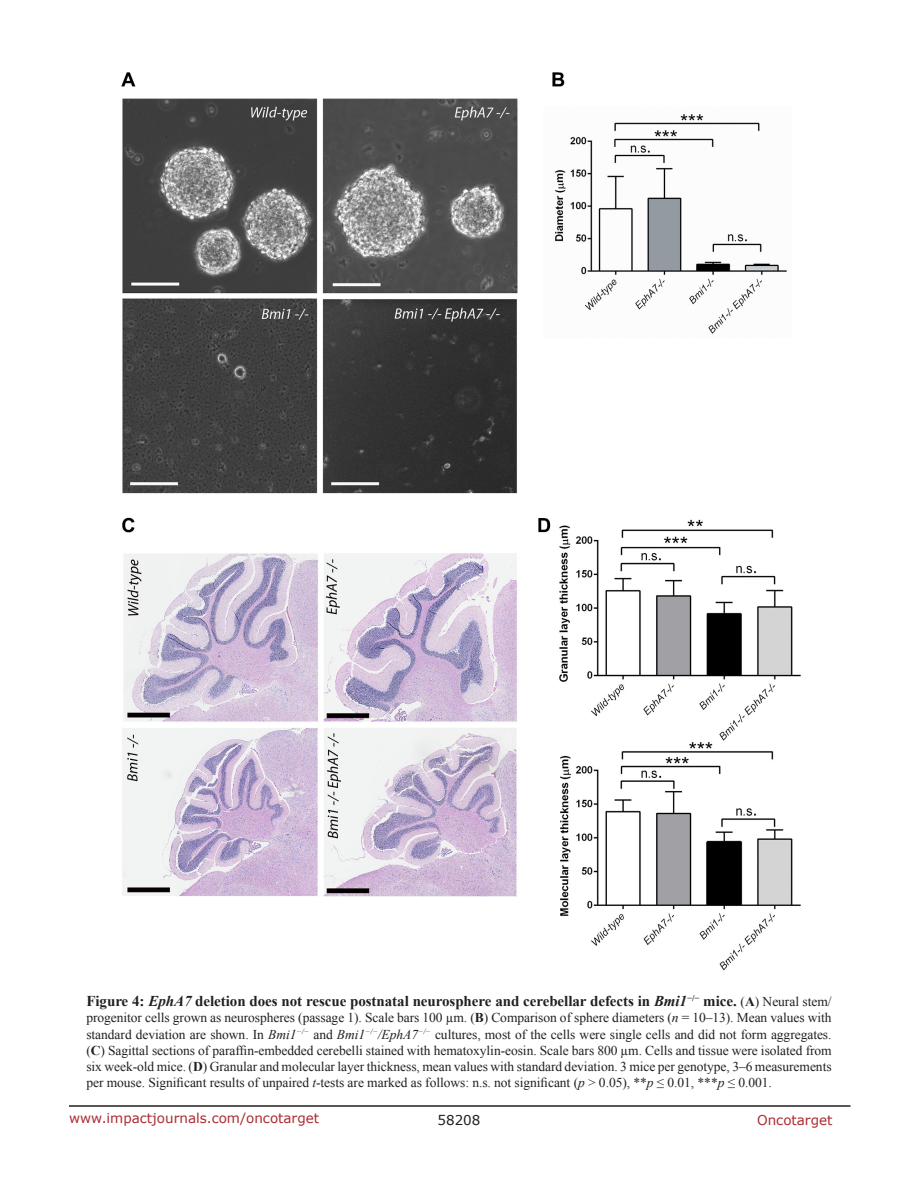
<style>
.page{position:relative;width:918px;height:1188px;background:#fff}
.page>*{position:absolute;margin:0;border:0;box-sizing:border-box;transform-origin:0 0}
.t1{font:700 15px "Times New Roman";letter-spacing:-.005em;color:#231f20}
.t2{font:13.5px/16.2px "Times New Roman";letter-spacing:-.005em;color:#231f20;text-align:justify}
.t3{font:13.5px "Verdana";color:#ac2b31}
.t4{font:13.5px "Verdana";color:#231f20}
.s1{font-style:italic}
.s2{font-weight:400;font-size:13.5px}
.s3{font-size:13.5px}
.s4{font-weight:700}
</style>
<div class="page">
<hr style="left:69px;top:1105px;width:781px;height:2px;background:#231f20">
<img style="left:121px;top:73px;width:680px;height:898px">
<p class="t1" style="left:86px;top:991px;width:747px">Figure 4: <span class="s1">EphA7</span> deletion does not rescue postnatal neurosphere and cerebellar defects in <span class="s1">Bmi1</span><sup>−/−</sup> mice. <span class="s2">(</span><span class="s3">A</span><span class="s2">) Neural stem/</span></p>
<p class="t2" style="left:86px;top:1010px;width:747px">progenitor cells grown as neurospheres (passage 1). Scale bars 100 µm. (<span class="s4">B</span>) Comparison of sphere diameters (<span class="s1">n</span> = 10–13). Mean values with standard deviation are shown. In <span class="s1">Bmi1</span><sup>−/−</sup> and <span class="s1">Bmi1</span><sup>−/−</sup><span class="s1">/EphA7</span><sup>−/−</sup> cultures, most of the cells were single cells and did not form aggregates. (<span class="s4">C</span>) Sagittal sections of paraffin-embedded cerebelli stained with hematoxylin-eosin. Scale bars 800 µm. Cells and tissue were isolated from six week-old mice. (<span class="s4">D</span>) Granular and molecular layer thickness, mean values with standard deviation. 3 mice per genotype, 3–6 measurements per mouse. Significant results of unpaired <span class="s1">t</span>-tests are marked as follows: n.s. not significant (<span class="s1">p</span> &gt; 0.05), **<span class="s1">p</span> ≤ 0.01, ***<span class="s1">p</span> ≤ 0.001.</p>
<p class="t3" style="left:69px;top:1109px;width:252px">www.impactjournals.com/oncotarget</p>
<p class="t4" style="left:438px;top:1111px;width:44px">58208</p>
<p class="t3" style="left:757px;top:1111px;width:77px">Oncotarget</p>
</div>
